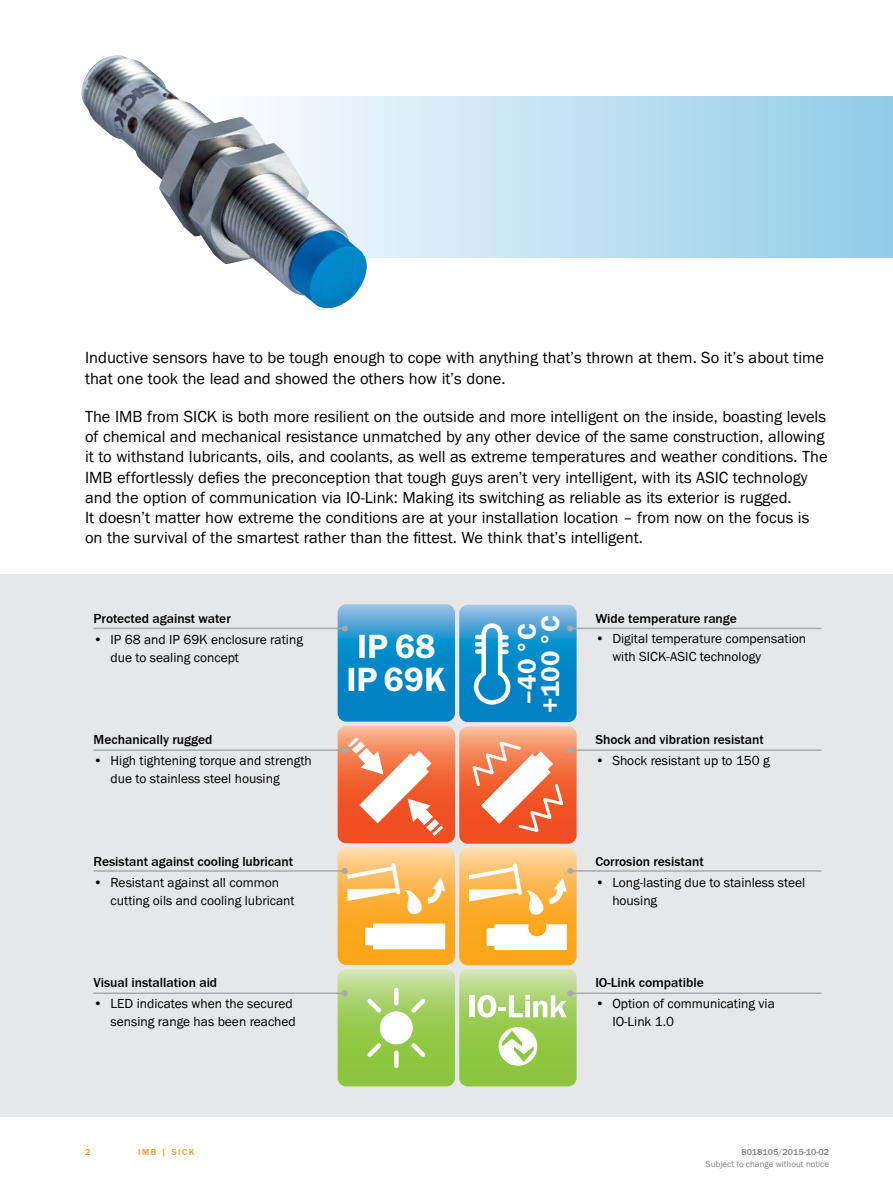
<style>
.page{position:relative;width:893px;height:1188px;background:#fff}
.page>*{position:absolute;margin:0;border:0;box-sizing:border-box;transform-origin:0 0}
.t1{font:700 34.8px/33px "SICK Franklin";color:#fff;text-align:center}
.t2{font:700 26.55px/23.5px "SICK Franklin";color:#fff}
.t3{font:16.5px/20.2px "SICK Franklin";color:#000}
.t4{font:13.5px/17.9px "SICK Franklin";color:#000}
.t5{font:500 13.5px "SICK Franklin";color:#000}
.t6{font:9px "SICK Franklin";color:#808285}
.t7{font:500 9px "SICK Franklin";color:#808285}
.t8{font:500 9px "SICK Franklin";letter-spacing:.17em;color:#f7941e}
</style>
<div class="page">
<svg style="left:367px;top:97px;width:526px;height:161px"></svg>
<div style="left:0;top:574px;width:893px;height:543px;background:#e6e7e8"></div>
<img style="left:82px;top:55px;width:285px;height:253px">
<img style="left:459px;top:969px;width:118px;height:117px">
<div style="left:469px;top:995px;width:5px;height:22px;background:#fff"></div>
<div style="left:499px;top:1027px;width:38px;height:39px;background:#fff;border-radius:50%"></div>
<svg style="left:502px;top:1031px;width:32px;height:31px"></svg>
<img style="left:338px;top:604px;width:117px;height:118px">
<img style="left:338px;top:969px;width:117px;height:117px">
<svg style="left:363px;top:985px;width:66px;height:85px"></svg>
<img style="left:338px;top:847px;width:117px;height:118px">
<div style="left:365px;top:924px;width:80px;height:25px;background:#fff"></div>
<img style="left:459px;top:848px;width:118px;height:117px">
<svg style="left:487px;top:924px;width:80px;height:26px"></svg>
<img style="left:459px;top:726px;width:118px;height:118px">
<img style="left:338px;top:726px;width:117px;height:117px">
<img style="left:459px;top:605px;width:118px;height:117px">
<svg style="left:471px;top:621px;width:42px;height:86px"></svg>
<hr style="left:94px;top:628px;width:251px;height:1px;background:#a7a9ac">
<svg style="left:342px;top:625px;width:6px;height:6px"></svg>
<hr style="left:570px;top:628px;width:251px;height:1px;background:#a7a9ac">
<svg style="left:567px;top:625px;width:6px;height:6px"></svg>
<hr style="left:94px;top:749px;width:251px;height:2px;background:#a7a9ac">
<svg style="left:342px;top:737px;width:101px;height:99px"></svg>
<hr style="left:570px;top:749px;width:251px;height:2px;background:#a7a9ac">
<svg style="left:470px;top:739px;width:103px;height:96px"></svg>
<hr style="left:94px;top:870px;width:251px;height:2px;background:#a7a9ac">
<svg style="left:342px;top:863px;width:103px;height:53px"></svg>
<hr style="left:570px;top:870px;width:251px;height:2px;background:#a7a9ac">
<svg style="left:469px;top:863px;width:104px;height:53px"></svg>
<hr style="left:94px;top:993px;width:251px;height:1px;background:#a7a9ac">
<svg style="left:342px;top:990px;width:6px;height:6px"></svg>
<hr style="left:570px;top:993px;width:251px;height:1px;background:#a7a9ac">
<svg style="left:477px;top:990px;width:96px;height:28px"></svg>
<p class="t3" style="left:85px;top:348px;width:741px">Inductive sensors have to be tough enough to cope with anything that’s thrown at them. So it’s about time that one took the lead and showed the others how it’s done.</p>
<p class="t3" style="left:85px;top:406px;width:744px">The IMB from SICK is both more resilient on the outside and more intelligent on the inside, boasting levels of chemical and mechanical resistance unmatched by any other device of the same construction, allowing it to withstand lubricants, oils, and coolants, as well as extreme temperatures and weather conditions. The IMB effortlessly defies the preconception that tough guys aren’t very intelligent, with its ASIC technology and the option of communication via IO-Link: Making its switching as reliable as its exterior is rugged.<br>It doesn’t matter how extreme the conditions are at your installation location – from now on the focus is on the survival of the smartest rather than the fittest. We think that’s intelligent.</p>
<p class="t5" style="left:94px;top:610px;width:139px">Protected against water</p>
<p class="t4" style="left:111px;top:631px;width:194px;text-indent:-17px">• IP 68 and IP 69K enclosure rating due to sealing concept</p>
<p class="t5" style="left:94px;top:731px;width:120px">Mechanically rugged</p>
<p class="t4" style="left:111px;top:752px;width:203px;text-indent:-17px">• High tightening torque and strength due to stainless steel housing</p>
<p class="t5" style="left:94px;top:853px;width:201px">Resistant against cooling lubricant</p>
<p class="t4" style="left:111px;top:873px;width:186px;text-indent:-17px">• Resistant against all common cutting oils and cooling lubricant</p>
<p class="t5" style="left:94px;top:975px;width:125px">Visual installation aid</p>
<p class="t4" style="left:94px;top:995px;width:204px;text-align:right">• LED indicates when the secured sensing range has been reached</p>
<h1 class="t1" style="left:346px;top:630px;width:101px">IP 68<br>IP 69K</h1>
<h2 class="t2" style="left:516px;top:713px;width:99px;rotate:-90deg">–40 °C +100 °C</h2>
<p class="t5" style="left:595px;top:610px;width:143px">Wide temperature range</p>
<p class="t4" style="left:612px;top:630px;width:195px;text-indent:-17px">• Digital temperature compensation with SICK-ASIC technology</p>
<p class="t5" style="left:595px;top:731px;width:170px">Shock and vibration resistant</p>
<p class="t4" style="left:595px;top:752px;width:176px">• Shock resistant up to 150 g</p>
<p class="t5" style="left:595px;top:853px;width:110px">Corrosion resistant</p>
<p class="t4" style="left:612px;top:873px;width:194px;text-indent:-17px">• Long-lasting due to stainless steel housing</p>
<p class="t5" style="left:595px;top:975px;width:110px">IO-Link compatible</p>
<p class="t4" style="left:612px;top:995px;width:164px;text-indent:-17px">• Option of communicating via<br>IO-Link 1.0</p>
<p class="t8" style="left:85px;top:1146px;width:7px">2</p>
<p class="t8" style="left:138px;top:1146px;width:58px">IMB | SICK</p>
<p class="t7" style="left:741px;top:1146px;width:89px">8018105/2015-10-02</p>
<p class="t6" style="left:706px;top:1159px;width:125px">Subject to change without notice</p>
</div>
